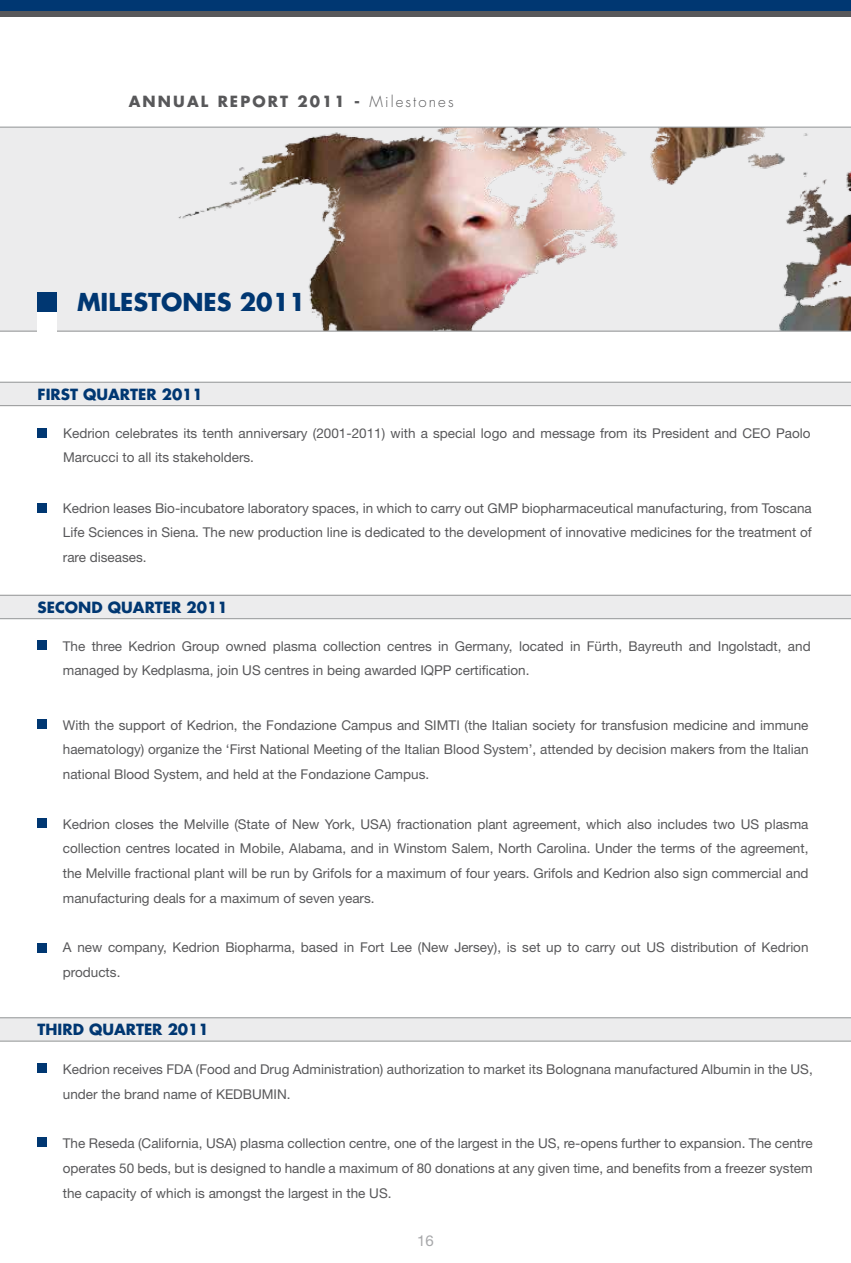
<style>
.page{position:relative;width:851px;height:1263px;background:#fff}
.page>*{position:absolute;margin:0;border:0;box-sizing:border-box;transform-origin:0 0}
.t1{font:700 24px "Futura";color:#003772}
.t2{font:700 15px "Futura";color:#003772}
.t3{font:700 15px "Futura";letter-spacing:.14em;color:#58585a}
.t4{font:15px "Helvetica Neue LT Std";color:#a7a8aa}
.t5{font:13.5px/24.8px "Helvetica Neue LT Std";color:#58585a}
.s1{font-weight:300}
</style>
<div class="page">
<div style="left:0;top:128px;width:850px;height:204px;background:#ececed"></div>
<img style="left:178px;top:128px;width:672px;height:202px">
<div style="left:0;top:382px;width:850px;height:23px;background:#ececed"></div>
<div style="left:0;top:595px;width:850px;height:23px;background:#ececed"></div>
<hr style="left:0;top:127px;width:850px;height:1px;background:#9c9e9f">
<hr style="left:0;top:382px;width:850px;height:1px;background:#9c9e9f">
<hr style="left:0;top:595px;width:850px;height:1px;background:#9c9e9f">
<hr style="left:0;top:405px;width:850px;height:1px;background:#9c9e9f">
<hr style="left:0;top:618px;width:850px;height:1px;background:#9c9e9f">
<hr style="left:0;top:331px;width:850px;height:1px;background:#9c9e9f">
<div style="left:37px;top:292px;width:19px;height:19px;background:#003772"></div>
<div style="left:37px;top:313px;width:19px;height:24px;background:#fff"></div>
<div style="left:37px;top:428px;width:10px;height:10px;background:#003772"></div>
<div style="left:37px;top:503px;width:10px;height:9px;background:#003772"></div>
<div style="left:37px;top:640px;width:10px;height:10px;background:#003772"></div>
<div style="left:37px;top:719px;width:10px;height:10px;background:#003772"></div>
<div style="left:37px;top:818px;width:10px;height:10px;background:#003772"></div>
<div style="left:37px;top:943px;width:10px;height:9px;background:#003772"></div>
<div style="left:0;top:11px;width:850px;height:6px;background:#58585a"></div>
<div style="left:0;top:0;width:850px;height:11px;background:#003772"></div>
<div style="left:0;top:1018px;width:850px;height:22px;background:#ececed"></div>
<div style="left:37px;top:1063px;width:10px;height:9px;background:#003772"></div>
<div style="left:37px;top:1137px;width:10px;height:10px;background:#003772"></div>
<hr style="left:0;top:1017px;width:850px;height:1px;background:#9c9e9f">
<hr style="left:0;top:1040px;width:850px;height:2px;background:#9c9e9f">
<p class="t3" style="left:129px;top:92px;width:326px">ANNUAL REPORT 2011 - <span class="s1">Milestones</span></p>
<h1 class="t1" style="left:77px;top:286px;width:230px">MILESTONES 2011</h1>
<p class="t2" style="left:38px;top:384px;width:167px">FIRST QUARTER 2011</p>
<p class="t5" style="left:63px;top:420px;width:748px">Kedrion celebrates its tenth anniversary (2001-2011) with a special logo and message from its President and CEO Paolo<br>Marcucci to all its stakeholders.</p>
<p class="t5" style="left:63px;top:495px;width:750px;text-align:justify">Kedrion leases Bio-incubatore laboratory spaces, in which to carry out GMP biopharmaceutical manufacturing, from Toscana Life Sciences in Siena. The new production line is dedicated to the development of innovative medicines for the treatment of rare diseases.</p>
<p class="t2" style="left:38px;top:597px;width:191px">SECOND QUARTER 2011</p>
<p class="t5" style="left:63px;top:633px;width:749px">The three Kedrion Group owned plasma collection centres in Germany, located in Fürth, Bayreuth and Ingolstadt, and managed by Kedplasma, join US centres in being awarded IQPP certification.</p>
<p class="t5" style="left:63px;top:712px;width:747px;text-align:justify">With the support of Kedrion, the Fondazione Campus and SIMTI (the Italian society for transfusion medicine and immune haematology) organize the ‘First National Meeting of the Italian Blood System’, attended by decision makers from the Italian national Blood System, and held at the Fondazione Campus.</p>
<p class="t5" style="left:63px;top:811px;width:747px;text-align:justify">Kedrion closes the Melville (State of New York, USA) fractionation plant agreement, which also includes two US plasma collection centres located in Mobile, Alabama, and in Winstom Salem, North Carolina. Under the terms of the agreement, the Melville fractional plant will be run by Grifols for a maximum of four years. Grifols and Kedrion also sign commercial and manufacturing deals for a maximum of seven years.</p>
<p class="t5" style="left:63px;top:935px;width:747px">A new company, Kedrion Biopharma, based in Fort Lee (New Jersey), is set up to carry out US distribution of Kedrion products.</p>
<p class="t2" style="left:38px;top:1019px;width:173px">THIRD QUARTER 2011</p>
<p class="t5" style="left:63px;top:1056px;width:751px">Kedrion receives FDA (Food and Drug Administration) authorization to market its Bolognana manufactured Albumin in the US, under the brand name of KEDBUMIN.</p>
<p class="t5" style="left:63px;top:1131px;width:751px;text-align:justify">The Reseda (California, USA) plasma collection centre, one of the largest in the US, re-opens further to expansion. The centre operates 50 beds, but is designed to handle a maximum of 80 donations at any given time, and benefits from a freezer system the capacity of which is amongst the largest in the US.</p>
<p class="t4" style="left:417px;top:1232px;width:18px">16</p>
</div>
